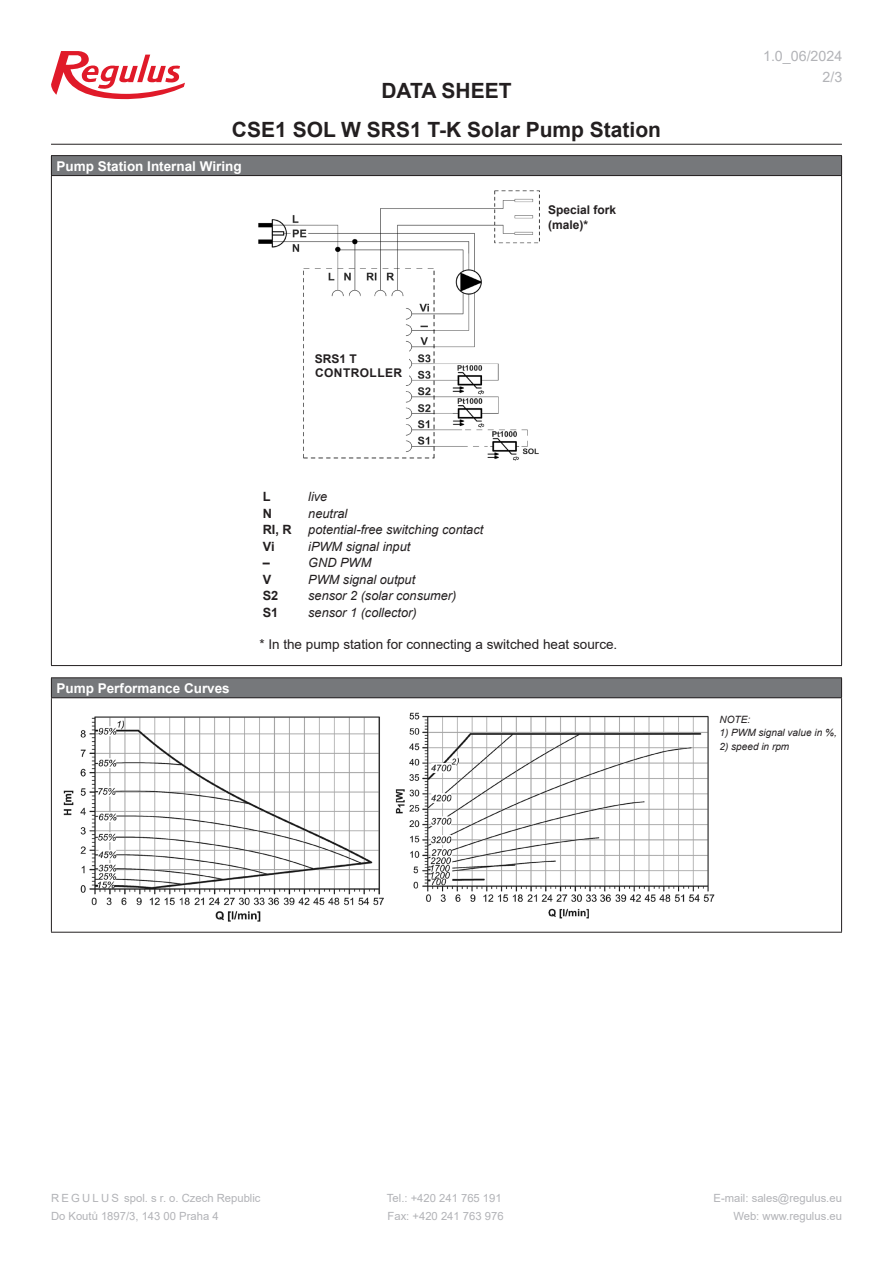
<style>
.page{position:relative;width:893px;height:1263px;background:#fff}
.page>*{position:absolute;margin:0;border:0;box-sizing:border-box;transform-origin:0 0}
.t1{font:700 21px/39.3px "Arial";color:#231f20;text-align:center}
.t2{font:14.25px "Arial";color:#b2b3b7}
.Text{font:13.5px "Arial";color:#231f20}
.t3{font:700 13.5px "Arial";color:#fff}
.Text-2{font:italic 12.75px "Arial";color:#231f20}
.Text-3{font:700 12.75px "Arial";color:#231f20}
.Text-4{font:700 12px/15px "Arial";color:#231f20}
.Text-5{font:700 12px "Arial";letter-spacing:.035em;color:#231f20}
.t4{font:11.25px "Arial";color:#b2b3b7}
.Text-6{font:italic 10.05px "Arial";color:#231f20}
</style>
<div class="page">
<svg style="left:51px;top:51px;width:134px;height:48px"></svg>
<hr style="left:51px;top:144px;width:791px;height:1px;background:#231f20">
<div style="left:51px;top:678px;width:791px;height:20px;background:#76787b"></div>
<svg style="left:841px;top:678px;width:1px;height:19px"></svg>
<hr style="left:51px;top:677px;width:791px;height:1px;background:#231f20">
<svg style="left:51px;top:678px;width:1px;height:19px"></svg>
<hr style="left:51px;top:697px;width:791px;height:1px;background:#231f20">
<hr style="left:51px;top:698px;width:1px;height:234px;background:#231f20">
<hr style="left:51px;top:932px;width:791px;height:1px;background:#231f20">
<hr style="left:841px;top:698px;width:1px;height:234px;background:#231f20">
<img style="left:63px;top:712px;width:652px;height:210px">
<div style="left:51px;top:156px;width:791px;height:20px;background:#76787b"></div>
<svg style="left:841px;top:156px;width:1px;height:19px"></svg>
<hr style="left:51px;top:155px;width:791px;height:1px;background:#231f20">
<svg style="left:51px;top:156px;width:1px;height:19px"></svg>
<hr style="left:51px;top:175px;width:791px;height:1px;background:#231f20">
<hr style="left:51px;top:176px;width:1px;height:489px;background:#231f20">
<hr style="left:51px;top:665px;width:791px;height:1px;background:#231f20">
<hr style="left:841px;top:176px;width:1px;height:489px;background:#231f20">
<img style="left:258px;top:190px;width:282px;height:271px">
<div style="left:311px;top:350px;width:97px;height:31px;background:#fff"></div>
<h1 class="t1" style="left:232px;top:71px;width:431px">DATA SHEET<br>CSE1 SOL W SRS1 T-K Solar Pump Station</h1>
<p class="t3" style="left:57px;top:156px;width:187px">Pump Station Internal Wiring</p>
<p class="Text-4" style="left:548px;top:203px;width:70px">Special fork (male)*</p>
<p class="Text-4" style="left:315px;top:352px;width:44px">SRS1 T</p>
<p class="Text-5" style="left:315px;top:364px;width:89px">CONTROLLER</p>
<p class="t3" style="left:57px;top:678px;width:175px">Pump Performance Curves</p>
<p class="Text-3" style="left:263px;top:488px;width:9px">L</p>
<p class="Text-2" style="left:308px;top:489px;width:21px">live</p>
<p class="Text-3" style="left:263px;top:504px;width:11px">N</p>
<p class="Text-2" style="left:308px;top:505px;width:40px">neutral</p>
<p class="Text-3" style="left:263px;top:521px;width:31px">RI, R</p>
<p class="Text-2" style="left:308px;top:522px;width:177px">potential-free switching contact</p>
<p class="Text-3" style="left:263px;top:537px;width:13px">Vi</p>
<p class="Text-2" style="left:308px;top:538px;width:104px">iPWM signal input</p>
<p class="Text-3" style="left:263px;top:554px;width:9px">–</p>
<p class="Text-2" style="left:308px;top:555px;width:65px">GND PWM</p>
<p class="Text-3" style="left:263px;top:570px;width:10px">V</p>
<p class="Text-2" style="left:308px;top:571px;width:108px">PWM signal output</p>
<p class="Text-3" style="left:263px;top:587px;width:17px">S2</p>
<p class="Text-2" style="left:308px;top:588px;width:150px">sensor 2 (solar consumer)</p>
<p class="Text-3" style="left:263px;top:603px;width:17px">S1</p>
<p class="Text-2" style="left:308px;top:604px;width:110px">sensor 1 (collector)</p>
<p class="Text" style="left:259px;top:635px;width:359px">* In the pump station for connecting a switched heat source.</p>
<p class="t2" style="left:763px;top:47px;width:81px">1.0_06/2024</p>
<p class="t2" style="left:822px;top:68px;width:21px">2/3</p>
<p class="Text-6" style="left:719px;top:712px;width:32px">NOTE:</p>
<p class="Text-6" style="left:719px;top:726px;width:119px">1) PWM signal value in %,</p>
<p class="Text-6" style="left:719px;top:739px;width:71px">2) speed in rpm</p>
<p class="t4" style="left:51px;top:1190px;width:211px">R E G U L U S spol. s r. o. Czech Republic</p>
<p class="t4" style="left:387px;top:1190px;width:116px">Tel.: +420 241 765 191</p>
<p class="t4" style="left:714px;top:1190px;width:130px">E-mail: sales@regulus.eu</p>
<p class="t4" style="left:51px;top:1209px;width:169px">Do Koutů 1897/3, 143 00 Praha 4</p>
<p class="t4" style="left:388px;top:1209px;width:118px">Fax: +420 241 763 976</p>
<p class="t4" style="left:733px;top:1209px;width:110px">Web: www.regulus.eu</p>
</div>
